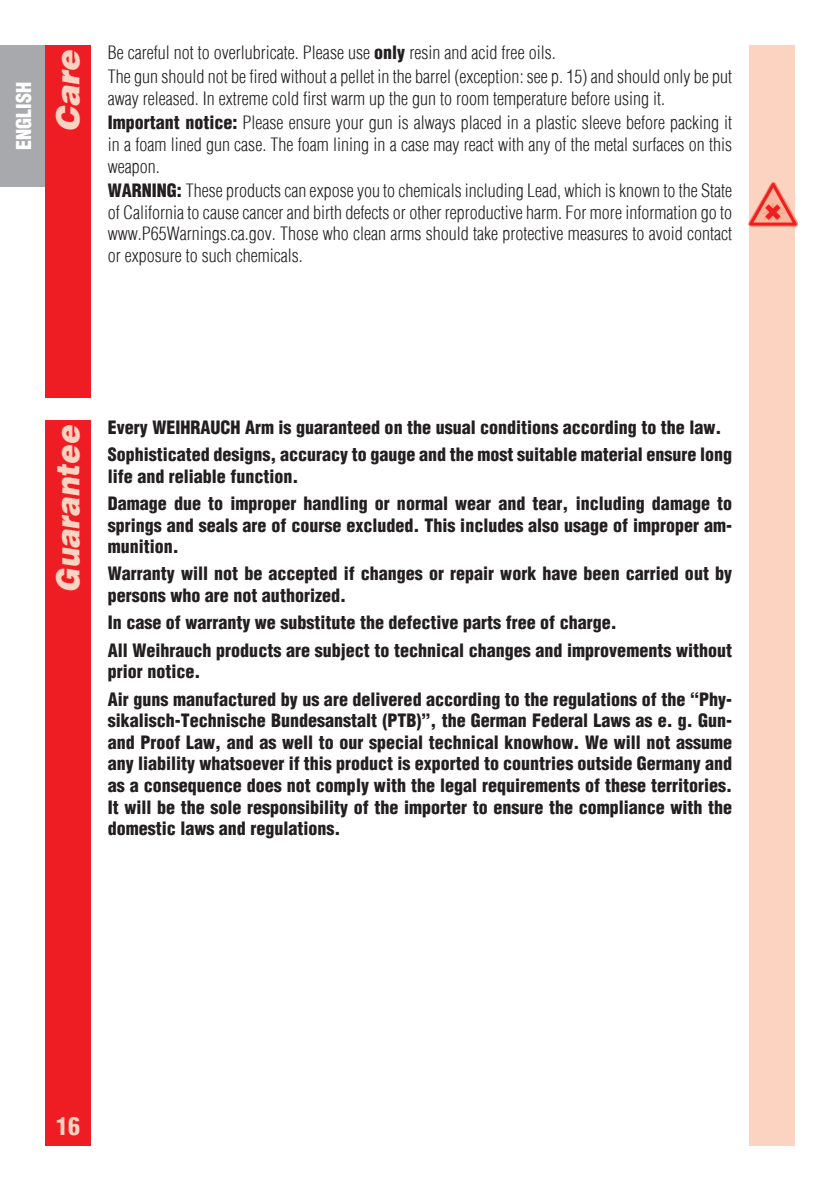
<style>
.page{position:relative;width:840px;height:1191px;background:#fff}
.page>*{position:absolute;margin:0;border:0;box-sizing:border-box;transform-origin:0 0}
.t1{font:italic 900 32px "Helvetica LT";letter-spacing:-.005em;color:#fcd2c0;scale:.91 1}
.t2{font:italic 900 32px "Helvetica LT";letter-spacing:-.005em;color:#fcd2c0}
.t3{font:900 condensed 24px "Helvetica LT";color:#fcd2c0}
.t4{font:900 condensed 20px "Helvetica LT";color:#fff}
.t5{font:900 condensed 18px/21.6px "Helvetica LT";color:#231f20}
.t6{font:300 condensed 18px/21.6px "Helvetica LT";color:#231f20}
.s1{font-weight:900}
</style>
<div class="page">
<div style="left:45px;top:420px;width:46px;height:725px;background:#ee1d23"></div>
<div style="left:748px;top:45px;width:46px;height:1100px;background:#fcd2c0"></div>
<div style="left:0;top:45px;width:45px;height:142px;background:#a8a9ad"></div>
<div style="left:45px;top:45px;width:46px;height:352px;background:#ee1d23"></div>
<img style="left:748px;top:182px;width:50px;height:46px">
<p class="t4" style="left:11px;top:150px;width:69px;rotate:-90deg">ENGLISH</p>
<h1 class="t2" style="left:47px;top:132px;width:83px;rotate:-90deg">Care</h1>
<p class="t6" style="left:108px;top:40px;width:625px;line-height:24.4px">Be careful not to overlubricate. Please use <span class="s1">only</span> resin and acid free oils.<br>The gun should not be fired without a pellet in the barrel (exception: see p. 15) and should only be put</p>
<p class="t6" style="left:108px;top:86px;width:625px;line-height:24.4px">away released. In extreme cold first warm up the gun to room temperature before using it.<br><span class="s1">Important notice:</span> Please ensure your gun is always placed in a plastic sleeve before packing it</p>
<p class="t6" style="left:108px;top:133px;width:625px">in a foam lined gun case. The foam lining in a case may react with any of the metal surfaces on this weapon.</p>
<p class="t6" style="left:108px;top:180px;width:625px;text-align:justify"><span class="s1">WARNING:</span> These products can expose you to chemicals including Lead, which is known to the State of California to cause cancer and birth defects or other reproductive harm. For more information go to www.P65Warnings.ca.gov. Those who clean arms should take protective measures to avoid contact or exposure to such chemicals.</p>
<h1 class="t1" style="left:47px;top:592px;width:185px;rotate:-90deg">Guarantee</h1>
<p class="t5" style="left:108px;top:413px;width:625px;line-height:27.2px">Every WEIHRAUCH Arm is guaranteed on the usual conditions according to the law.<br>Sophisticated designs, accuracy to gauge and the most suitable material ensure long</p>
<p class="t5" style="left:108px;top:462px;width:625px;line-height:27.2px">life and reliable function.<br>Damage due to improper handling or normal wear and tear, including damage to</p>
<p class="t5" style="left:108px;top:514px;width:625px">springs and seals are of course excluded. This includes also usage of improper am&shy;munition.</p>
<p class="t5" style="left:108px;top:563px;width:625px">Warranty will not be accepted if changes or repair work have been carried out by persons who are not authorized.</p>
<p class="t5" style="left:108px;top:609px;width:625px;line-height:27.2px">In case of warranty we substitute the defective parts free of charge.<br>All Weihrauch products are subject to technical changes and improvements without</p>
<p class="t5" style="left:108px;top:658px;width:625px;line-height:27.2px">prior notice.<br>Air guns manufactured by us are delivered according to the regulations of the “Phy-</p>
<p class="t5" style="left:108px;top:709px;width:625px;text-align:justify">sikalisch-Technische Bundesanstalt (PTB)”, the German Federal Laws as e. g. Gun&shy;and Proof Law, and as well to our special technical knowhow. We will not assume any liability whatsoever if this product is exported to countries outside Germany and as a consequence does not comply with the legal requirements of these territories.<br>It will be the sole responsibility of the importer to ensure the compliance with the domestic laws and regulations.</p>
<h2 class="t3" style="left:56px;top:1111px;width:25px">16</h2>
</div>
